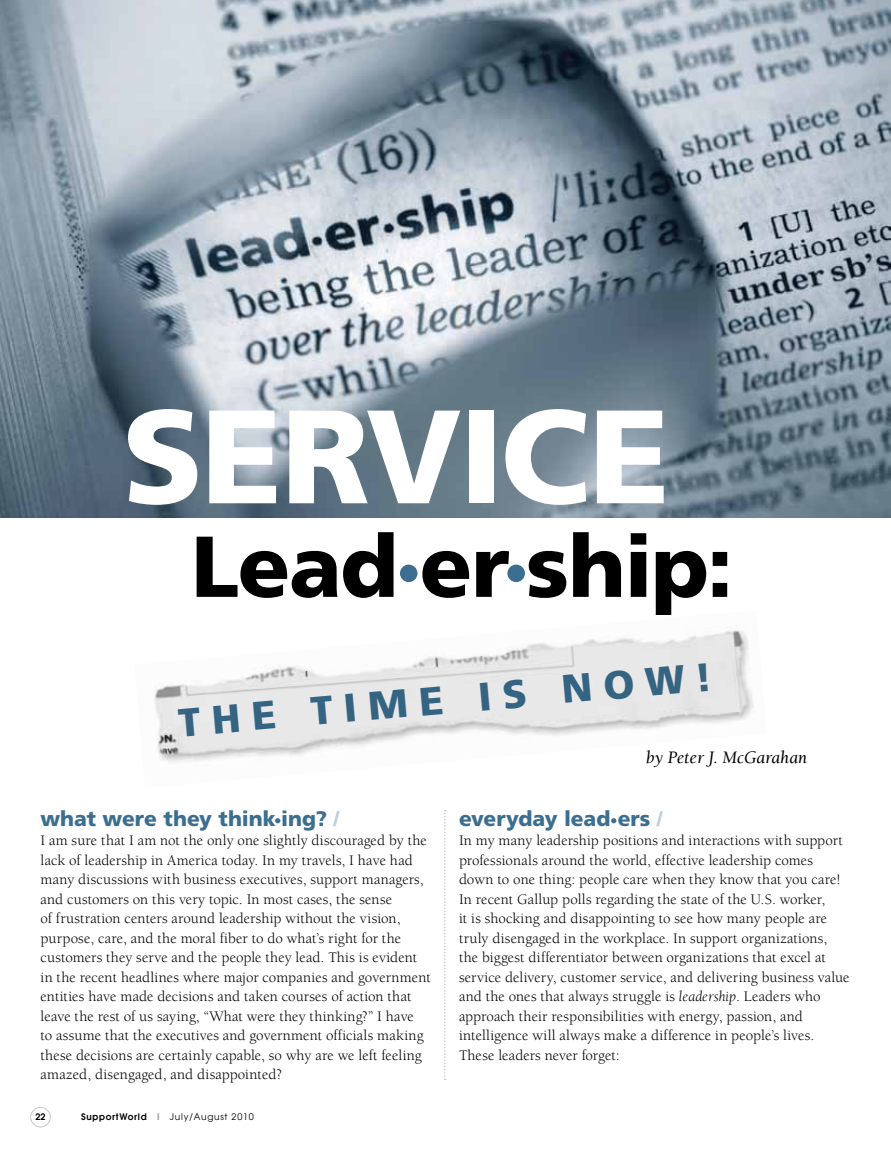
<style>
.page{position:relative;width:891px;height:1161px;background:#fff}
.page>*{position:absolute;margin:0;border:0;box-sizing:border-box;transform-origin:0 0}
.t1{font:900 132.75px "Frutiger LT Std";letter-spacing:-.02em;color:#fff}
.t2{font:900 86.25px "Frutiger LT Std";letter-spacing:-.015em;color:#000}
.t3{font:900 39.75px "Frutiger LT Std";color:#3b6e8f}
.t4{font:900 21px "Frutiger LT Std";letter-spacing:-.005em;color:#3b6e8f}
.t5{font:italic 18px "Berkeley";letter-spacing:-.005em;color:#000}
.t6{font:15px/19.5px "Berkeley";letter-spacing:.005em;color:#000}
.t7{font:9px "Avant Garde";letter-spacing:.08em;color:#000}
.t8{font:600 9px "Avant Garde";color:#000}
.s1{font-size:50.25px;color:#3b6e8f}
.s2{font-size:15px}
.s3{color:#bfcedd}
.s4{font-weight:600}
.s5{font-weight:600;color:#939598}
.s6{font-style:italic}
</style>
<div class="page">
<div style="left:30px;top:1107px;width:21px;height:20px;border:1px solid #c7c8ca;border-radius:50%"></div>
<img style="left:0;top:0;width:891px;height:518px">
<img style="left:154px;top:630px;width:600px;height:133px">
<svg style="left:444px;top:810px;width:2px;height:270px"></svg>
<h1 class="t1" style="left:122px;top:377px;width:549px">SERVICE</h1>
<h2 class="t2" style="left:191px;top:515px;width:544px">Lead<span class="s1">•</span>er<span class="s1">•</span>ship:</h2>
<h3 class="t3" style="left:177px;top:699px;width:537px;rotate:-5deg">THE TIME IS NOW!</h3>
<p class="t5" style="left:646px;top:748px;width:162px">by Peter J. McGarahan</p>
<h3 class="t4" style="left:40px;top:806px;width:300px">what were they think<span class="s2">•</span>ing? <span class="s3">/</span></h3>
<p class="t6" style="left:40px;top:831px;width:392px">I am sure that I am not the only one slightly discouraged by the lack of leadership in America today. In my travels, I have had many discussions with business executives, support managers, and customers on this very topic. In most cases, the sense<br>of frustration centers around leadership without the vision, purpose, care, and the moral fiber to do what’s right for the customers they serve and the people they lead. This is evident in the recent headlines where major companies and government entities have made decisions and taken courses of action that leave the rest of us saying, “What were they thinking?” I have<br>to assume that the executives and government officials making these decisions are certainly capable, so why are we left feeling amazed, disengaged, and disappointed?</p>
<p class="t8" style="left:35px;top:1111px;width:12px">22</p>
<p class="t7" style="left:81px;top:1112px;width:174px"><span class="s4">SupportWorld</span> <span class="s5">I</span> July/August 2010</p>
<h3 class="t4" style="left:459px;top:806px;width:205px">everyday lead<span class="s2">•</span>ers <span class="s3">/</span></h3>
<p class="t6" style="left:459px;top:831px;width:392px">In my many leadership positions and interactions with support professionals around the world, effective leadership comes down to one thing: people care when they know that you care!<br>In recent Gallup polls regarding the state of the U.S. worker,<br>it is shocking and disappointing to see how many people are truly disengaged in the workplace. In support organizations, the biggest differentiator between organizations that excel at service delivery, customer service, and delivering business value and the ones that always struggle is <span class="s6">leadership</span>. Leaders who approach their responsibilities with energy, passion, and intelligence will always make a difference in people’s lives.<br>These leaders never forget:</p>
</div>
